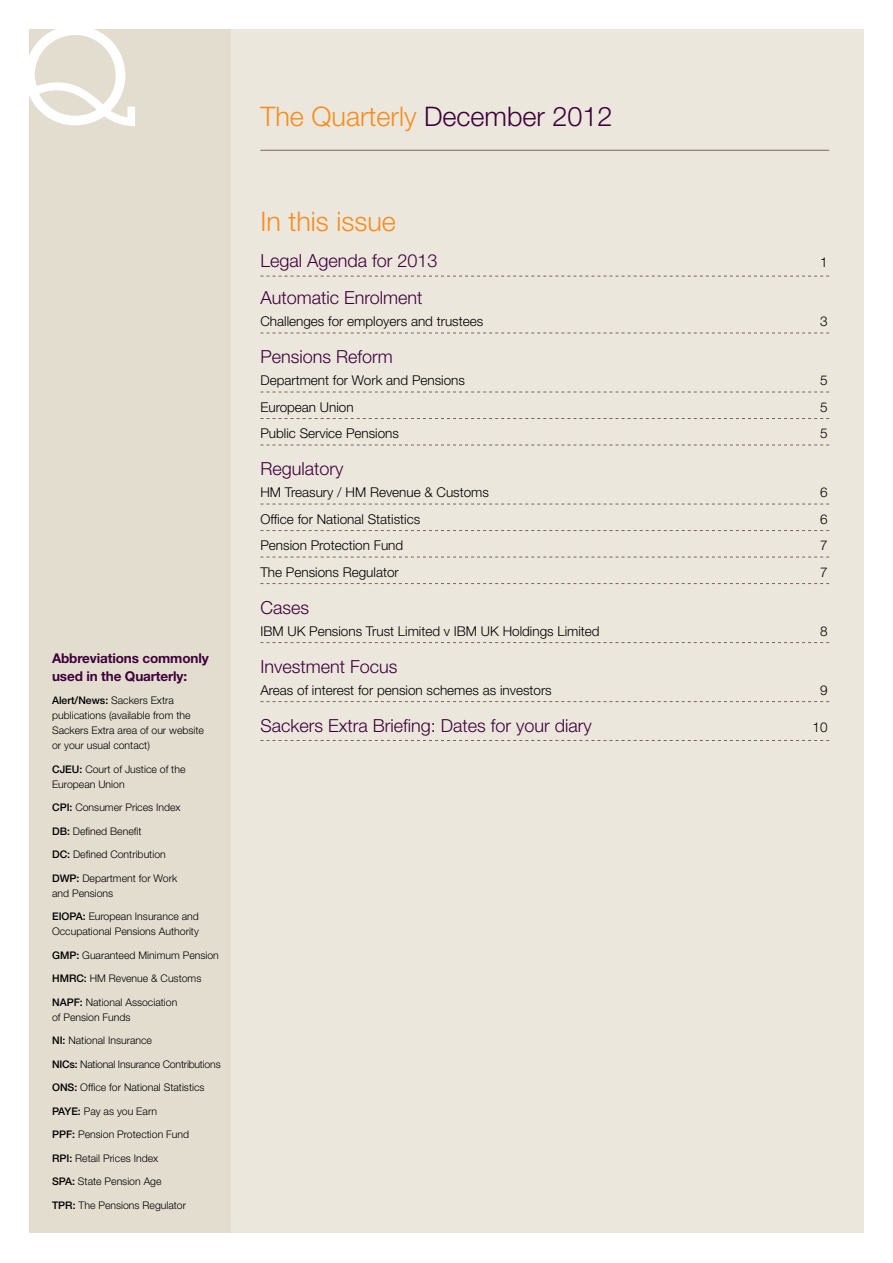
<style>
.page{position:relative;width:893px;height:1263px;background:#fff}
.page>*{position:absolute;margin:0;border:0;box-sizing:border-box;transform-origin:0 0}
.t1{font:300 27px "Helvetica Neue";color:#f78d1e}
.t2{font:300 18px "Helvetica Neue";color:#3f003c}
.body1{font:300 13.5px "Helvetica Neue";color:#000}
.t3{font:700 13.5px/18px "Helvetica Neue";letter-spacing:-.01em;color:#3f003c}
.body1-2{font:300 10.5px/15px "Helvetica Neue";color:#000}
.body1-3{font:300 10.5px "Helvetica Neue";letter-spacing:-.02em;color:#000}
.s1{font-weight:500}
.s2{color:#3f003c}
</style>
<div class="page">
<div style="left:30px;top:30px;width:201px;height:1203px;background:#e3ddd0"></div>
<div style="left:231px;top:30px;width:632px;height:1203px;background:#ece7dd"></div>
<svg style="left:260px;top:276px;width:569px;height:1px"></svg>
<svg style="left:260px;top:333px;width:569px;height:1px"></svg>
<svg style="left:260px;top:392px;width:569px;height:1px"></svg>
<svg style="left:260px;top:418px;width:569px;height:1px"></svg>
<svg style="left:260px;top:445px;width:569px;height:1px"></svg>
<svg style="left:260px;top:504px;width:569px;height:1px"></svg>
<svg style="left:260px;top:530px;width:569px;height:1px"></svg>
<svg style="left:260px;top:557px;width:569px;height:1px"></svg>
<svg style="left:260px;top:583px;width:569px;height:1px"></svg>
<svg style="left:260px;top:642px;width:569px;height:1px"></svg>
<svg style="left:260px;top:701px;width:569px;height:1px"></svg>
<svg style="left:260px;top:740px;width:569px;height:1px"></svg>
<svg style="left:29px;top:29px;width:106px;height:97px"></svg>
<hr style="left:260px;top:150px;width:569px;height:1px;background:#77645d">
<p class="t3" style="left:52px;top:649px;width:158px">Abbreviations commonly used in the Quarterly:</p>
<p class="body1-2" style="left:52px;top:693px;width:153px"><span class="s1">Alert/News:</span> Sackers Extra publications (available from the<br>Sackers Extra area of our website or your usual contact)</p>
<p class="body1-2" style="left:52px;top:761px;width:135px"><span class="s1">CJEU:</span> Court of Justice of the<br>European Union</p>
<p class="body1-2" style="left:52px;top:800px;width:130px"><span class="s1">CPI:</span> Consumer Prices Index</p>
<p class="body1-2" style="left:52px;top:823px;width:91px"><span class="s1">DB:</span> Defined Benefit</p>
<p class="body1-2" style="left:52px;top:847px;width:115px"><span class="s1">DC:</span> Defined Contribution</p>
<p class="body1-2" style="left:52px;top:870px;width:127px"><span class="s1">DWP:</span> Department for Work and Pensions</p>
<p class="body1-2" style="left:52px;top:909px;width:148px"><span class="s1">EIOPA:</span> European Insurance and<br>Occupational Pensions Authority</p>
<p class="body1-2" style="left:52px;top:947px;width:168px"><span class="s1">GMP:</span> Guaranteed Minimum Pension</p>
<p class="body1-2" style="left:52px;top:971px;width:151px"><span class="s1">HMRC:</span> HM Revenue &amp; Customs</p>
<p class="body1-2" style="left:52px;top:994px;width:127px"><span class="s1">NAPF:</span> National Association of Pension Funds</p>
<p class="body1-2" style="left:52px;top:1033px;width:101px"><span class="s1">NI:</span> National Insurance</p>
<p class="body1-3" style="left:52px;top:1058px;width:170px"><span class="s1">NICs:</span> National Insurance Contributions</p>
<p class="body1-2" style="left:52px;top:1080px;width:154px"><span class="s1">ONS:</span> Office for National Statistics</p>
<p class="body1-2" style="left:52px;top:1103px;width:107px"><span class="s1">PAYE:</span> Pay as you Earn</p>
<p class="body1-2" style="left:52px;top:1127px;width:139px"><span class="s1">PPF:</span> Pension Protection Fund</p>
<p class="body1-2" style="left:52px;top:1150px;width:108px"><span class="s1">RPI:</span> Retail Prices Index</p>
<p class="body1-2" style="left:52px;top:1174px;width:111px"><span class="s1">SPA:</span> State Pension Age</p>
<p class="body1-2" style="left:52px;top:1197px;width:136px"><span class="s1">TPR:</span> The Pensions Regulator</p>
<p class="t1" style="left:260px;top:100px;width:354px">The Quarterly <span class="s2">December 2012</span></p>
<p class="t1" style="left:260px;top:205px;width:137px">In this issue</p>
<p class="t2" style="left:260px;top:250px;width:179px">Legal Agenda for 2013</p>
<p class="body1" style="left:820px;top:254px;width:9px">1</p>
<p class="t2" style="left:260px;top:287px;width:164px">Automatic Enrolment</p>
<p class="body1" style="left:260px;top:313px;width:224px">Challenges for employers and trustees</p>
<p class="body1" style="left:820px;top:313px;width:9px">3</p>
<p class="t2" style="left:260px;top:346px;width:134px">Pensions Reform</p>
<p class="body1" style="left:260px;top:372px;width:206px">Department for Work and Pensions</p>
<p class="body1" style="left:820px;top:372px;width:9px">5</p>
<p class="body1" style="left:260px;top:399px;width:95px">European Union</p>
<p class="body1" style="left:820px;top:399px;width:9px">5</p>
<p class="body1" style="left:260px;top:425px;width:140px">Public Service Pensions</p>
<p class="body1" style="left:820px;top:425px;width:9px">5</p>
<p class="t2" style="left:260px;top:458px;width:85px">Regulatory</p>
<p class="body1" style="left:260px;top:484px;width:230px">HM Treasury / HM Revenue &amp; Customs</p>
<p class="body1" style="left:820px;top:484px;width:9px">6</p>
<p class="body1" style="left:260px;top:511px;width:161px">Office for National Statistics</p>
<p class="body1" style="left:820px;top:511px;width:9px">6</p>
<p class="body1" style="left:260px;top:537px;width:144px">Pension Protection Fund</p>
<p class="body1" style="left:820px;top:537px;width:9px">7</p>
<p class="body1" style="left:260px;top:564px;width:140px">The Pensions Regulator</p>
<p class="body1" style="left:820px;top:564px;width:9px">7</p>
<p class="t2" style="left:260px;top:596px;width:50px">Cases</p>
<p class="body1" style="left:260px;top:623px;width:341px">IBM UK Pensions Trust Limited v IBM UK Holdings Limited</p>
<p class="body1" style="left:820px;top:623px;width:9px">8</p>
<p class="t2" style="left:260px;top:655px;width:138px">Investment Focus</p>
<p class="body1" style="left:260px;top:682px;width:293px">Areas of interest for pension schemes as investors</p>
<p class="body1" style="left:820px;top:682px;width:9px">9</p>
<p class="t2" style="left:260px;top:714px;width:333px">Sackers Extra Briefing: Dates for your diary</p>
<p class="body1" style="left:812px;top:718px;width:17px">10</p>
</div>
